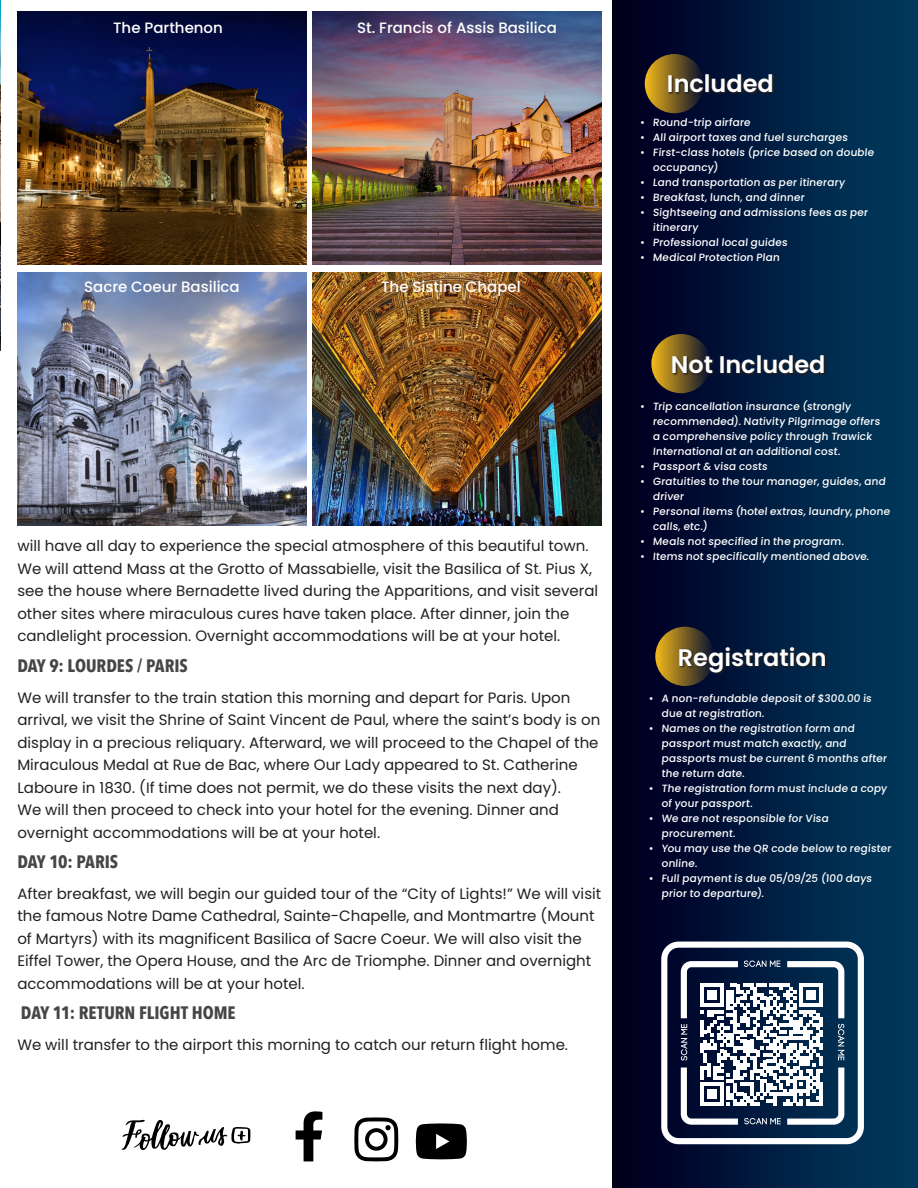
<style>
.page{position:relative;width:918px;height:1188px;background:#fff}
.page>*{position:absolute;margin:0;border:0;box-sizing:border-box;transform-origin:0 0}
.t1{font:600 24px "Poppins";color:#fff}
.t2{font:700 18px "Avenir Next Condensed";color:#464644}
.t3{font:15px/22.5px "Poppins";color:#231f20}
.t4{font:500 15px "Poppins";color:#fff}
.t5{font:500 10.5px/15px "Poppins";color:#fff}
</style>
<div class="page">
<div style="left:613px;top:0;width:305px;height:1188px;background:linear-gradient(to right,#00001d,#003d61)"></div>
<img style="left:0;top:0;width:1px;height:351px">
<img style="left:17px;top:11px;width:290px;height:254px">
<img style="left:17px;top:272px;width:290px;height:254px">
<img style="left:313px;top:272px;width:289px;height:254px">
<img style="left:313px;top:11px;width:289px;height:254px">
<svg style="left:121px;top:1119px;width:130px;height:31px"></svg>
<svg style="left:296px;top:1111px;width:26px;height:50px"></svg>
<svg style="left:354px;top:1117px;width:44px;height:44px"></svg>
<svg style="left:416px;top:1123px;width:51px;height:36px;background:#1e1e1e"></svg>
<div style="left:645px;top:54px;width:59px;height:59px;background:linear-gradient(to right,#f2b719,#020b2f);border-radius:50%"></div>
<svg style="left:668px;top:74px;width:108px;height:22px;background:#1c212c"></svg>
<div style="left:651px;top:334px;width:60px;height:59px;background:linear-gradient(to right,#f0b619,#060f30);border-radius:50%"></div>
<svg style="left:672px;top:355px;width:155px;height:22px;background:#182231"></svg>
<div style="left:655px;top:627px;width:60px;height:59px;background:linear-gradient(to right,#f0b619,#061031);border-radius:50%"></div>
<svg style="left:679px;top:647px;width:149px;height:29px;background:#152334"></svg>
<svg style="left:661px;top:942px;width:203px;height:202px"></svg>
<hr style="left:819px;top:1083px;width:4px;height:23px;background:#fff">
<p class="t4" style="left:113px;top:19px;width:111px">The Parthenon</p>
<p class="t4" style="left:357px;top:19px;width:201px">St. Francis of Assis Basilica</p>
<p class="t4" style="left:84px;top:278px;width:157px">Sacre Coeur Basilica</p>
<p class="t4" style="left:381px;top:278px;width:141px">The Sistine Chapel</p>
<p class="t3" style="left:17px;top:535px;width:582px">will have all day to experience the special atmosphere of this beautiful town.<br>We will attend Mass at the Grotto of Massabielle, visit the Basilica of St. Pius X, see the house where Bernadette lived during the Apparitions, and visit several other sites where miraculous cures have taken place. After dinner, join the candlelight procession. Overnight accommodations will be at your hotel.</p>
<p class="t2" style="left:17px;top:654px;width:172px">DAY 9: LOURDES / PARIS</p>
<p class="t3" style="left:17px;top:686px;width:584px">We will transfer to the train station this morning and depart for Paris. Upon arrival, we visit the Shrine of Saint Vincent de Paul, where the saint’s body is on display in a precious reliquary. Afterward, we will proceed to the Chapel of the Miraculous Medal at Rue de Bac, where Our Lady appeared to St. Catherine Laboure in 1830. (If time does not permit, we do these visits the next day).<br>We will then proceed to check into your hotel for the evening. Dinner and overnight accommodations will be at your hotel.</p>
<p class="t2" style="left:17px;top:850px;width:102px">DAY 10: PARIS</p>
<p class="t3" style="left:17px;top:882px;width:585px">After breakfast, we will begin our guided tour of the “City of Lights!” We will visit the famous Notre Dame Cathedral, Sainte-Chapelle, and Montmartre (Mount of Martyrs) with its magnificent Basilica of Sacre Coeur. We will also visit the Eiffel Tower, the Opera House, and the Arc de Triomphe. Dinner and overnight accommodations will be at your hotel.</p>
<p class="t2" style="left:21px;top:1001px;width:216px">DAY 11: RETURN FLIGHT HOME</p>
<p class="t3" style="left:17px;top:1033px;width:552px">We will transfer to the airport this morning to catch our return flight home.</p>
<p class="t1" style="left:667px;top:70px;width:108px">Included</p>
<p class="t5" style="left:640px;top:115px;width:113px">• Round-trip airfare</p>
<p class="t5" style="left:640px;top:130px;width:211px">• All airport taxes and fuel surcharges</p>
<p class="t5" style="left:653px;top:145px;width:224px;text-indent:-13px">• First-class hotels (price based on double occupancy)</p>
<p class="t5" style="left:640px;top:175px;width:208px">• Land transportation as per itinerary</p>
<p class="t5" style="left:640px;top:190px;width:167px">• Breakfast, lunch, and dinner</p>
<p class="t5" style="left:653px;top:205px;width:218px;text-indent:-13px">• Sightseeing and admissions fees as per itinerary</p>
<p class="t5" style="left:640px;top:235px;width:150px">• Professional local guides</p>
<p class="t5" style="left:640px;top:250px;width:143px">• Medical Protection Plan</p>
<p class="t1" style="left:671px;top:351px;width:156px">Not Included</p>
<p class="t5" style="left:653px;top:399px;width:230px;text-indent:-13px">• Trip cancellation insurance (strongly recommended). Nativity Pilgrimage offers a comprehensive policy through Trawick International at an additional cost.</p>
<p class="t5" style="left:640px;top:459px;width:130px">• Passport &amp; visa costs</p>
<p class="t5" style="left:653px;top:474px;width:236px;text-indent:-13px">• Gratuities to the tour manager, guides, and driver</p>
<p class="t5" style="left:653px;top:504px;width:240px;text-indent:-13px">• Personal items (hotel extras, laundry, phone calls, etc.)</p>
<p class="t5" style="left:640px;top:534px;width:207px">• Meals not specified in the program.</p>
<p class="t5" style="left:640px;top:549px;width:232px">• Items not specifically mentioned above.</p>
<p class="t1" style="left:678px;top:643px;width:150px">Registration</p>
<p class="t5" style="left:661px;top:690px;width:213px;text-indent:-13px">• A non-refundable deposit of $300.00 is due at registration.</p>
<p class="t5" style="left:661px;top:720px;width:229px;text-indent:-13px">• Names on the registration form and passport must match exactly, and passports must be current 6 months after the return date.</p>
<p class="t5" style="left:661px;top:780px;width:229px;text-indent:-13px">• The registration form must include a copy of your passport.</p>
<p class="t5" style="left:661px;top:810px;width:170px;text-indent:-13px">• We are not responsible for Visa procurement.</p>
<p class="t5" style="left:661px;top:840px;width:233px;text-indent:-13px">• You may use the QR code below to register online.</p>
<p class="t5" style="left:661px;top:870px;width:214px;text-indent:-13px">• Full payment is due 05/09/25 (100 days prior to departure).</p>
</div>
